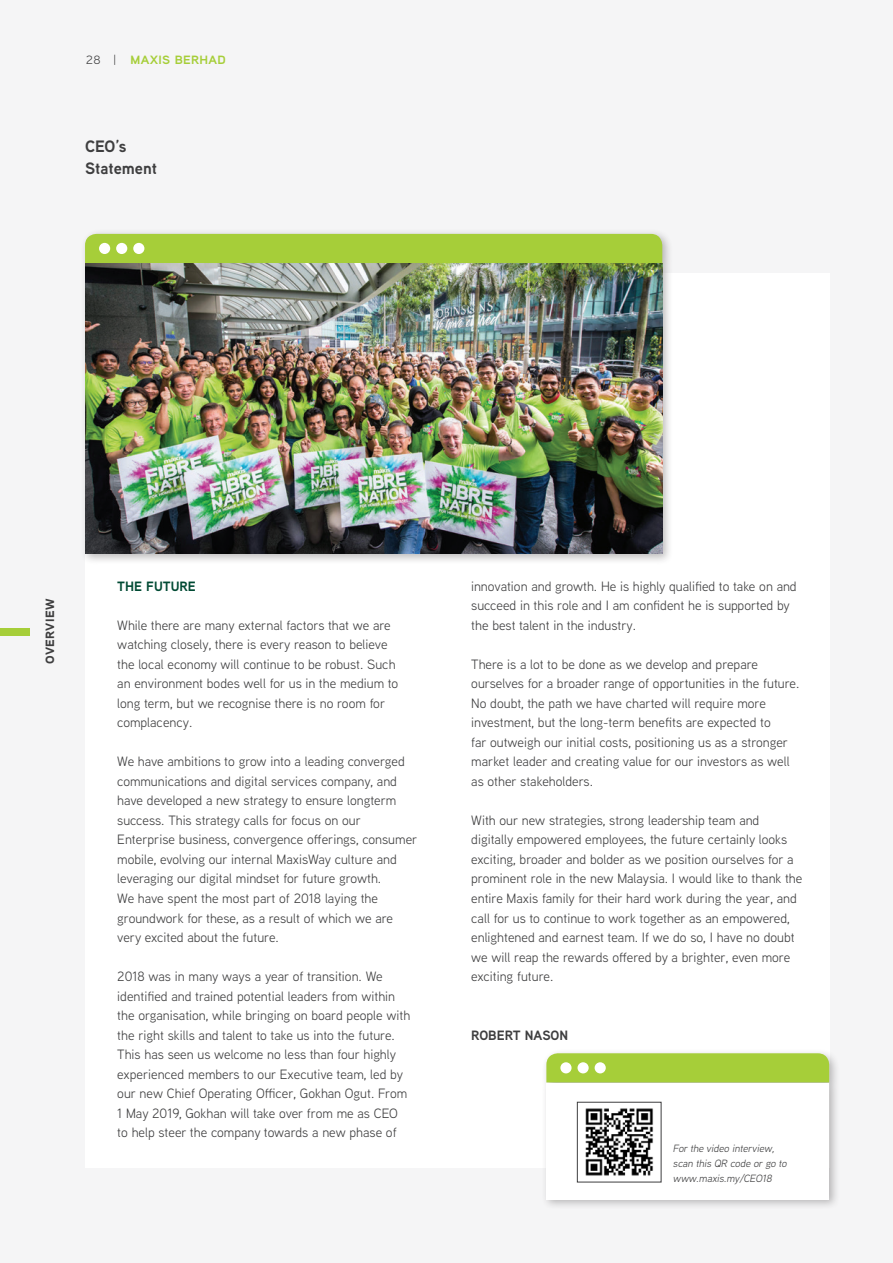
<style>
.page{position:relative;width:893px;height:1263px;background:#f5f5f6}
.page>*{position:absolute;margin:0;border:0;box-sizing:border-box;transform-origin:0 0}
.t1{font:700 16.5px/22.5px "Aaux Next";color:#3e3e3f}
.t2{font:13.5px/19.5px "Aaux Next";color:#3e3e3f}
.t3{font:700 13.5px "Aaux Next";color:#3e3e3f}
.t4{font:700 13.5px "Aaux Next";color:#004a33}
.t5{font:700 12px "Aaux Next Wide";letter-spacing:.025em;color:#a6ce39}
.t6{font:900 12px "Aaux Next Wide";letter-spacing:.025em;color:#3e3e3f}
.t7{font:italic 10.5px/15px "Aaux Next";color:#3e3e3f}
.s1{font-weight:400;color:#3e3e3f}
</style>
<div class="page">
<div style="left:0;top:628px;width:29px;height:7px;background:#a6ce39"></div>
<div style="left:85px;top:274px;width:744px;height:894px;background:#fff"></div>
<div style="left:80px;top:229px;width:593px;height:336px;background:#231f20;opacity:.3"></div>
<img style="left:85px;top:264px;width:577px;height:290px">
<div style="left:85px;top:234px;width:577px;height:29px;background:#a6ce39"></div>
<div style="left:99px;top:243px;width:11px;height:11px;background:#fff;border-radius:50%"></div>
<div style="left:116px;top:243px;width:11px;height:11px;background:#fff;border-radius:50%"></div>
<div style="left:133px;top:243px;width:11px;height:11px;background:#fff;border-radius:50%"></div>
<div style="left:541px;top:1048px;width:299px;height:162px;background:#231f20;opacity:.3"></div>
<div style="left:546px;top:1083px;width:283px;height:116px;background:#fff"></div>
<div style="left:546px;top:1053px;width:283px;height:29px;background:#a6ce39"></div>
<div style="left:560px;top:1062px;width:12px;height:11px;background:#fff;border-radius:50%"></div>
<div style="left:577px;top:1062px;width:12px;height:11px;background:#fff;border-radius:50%"></div>
<div style="left:595px;top:1062px;width:11px;height:11px;background:#fff;border-radius:50%"></div>
<img style="left:585px;top:1108px;width:69px;height:68px">
<div style="left:577px;top:1102px;width:84px;height:80px;border:1px solid #3e3e3f"></div>
<p class="t5" style="left:86px;top:51px;width:142px"><span class="s1">28 |</span> MAXIS BERHAD</p>
<p class="t1" style="left:85px;top:135px;width:74px">CEO’s<br>Statement</p>
<p class="t6" style="left:41px;top:664px;width:67px;rotate:-90deg">OVERVIEW</p>
<p class="t4" style="left:117px;top:577px;width:80px">THE FUTURE</p>
<p class="t2" style="left:117px;top:615px;width:282px">While there are many external factors that we are watching closely, there is every reason to believe the local economy will continue to be robust. Such an environment bodes well for us in the medium to long term, but we recognise there is no room for complacency.</p>
<p class="t2" style="left:117px;top:751px;width:302px">We have ambitions to grow into a leading converged communications and digital services company, and have developed a new strategy to ensure longterm success. This strategy calls for focus on our Enterprise business, convergence offerings, consumer mobile, evolving our internal MaxisWay culture and leveraging our digital mindset for future growth.<br>We have spent the most part of 2018 laying the groundwork for these, as a result of which we are very excited about the future.</p>
<p class="t2" style="left:117px;top:966px;width:294px">2018 was in many ways a year of transition. We identified and trained potential leaders from within the organisation, while bringing on board people with the right skills and talent to take us into the future.<br>This has seen us welcome no less than four highly experienced members to our Executive team, led by our new Chief Operating Officer, Gokhan Ogut. From 1 May 2019, Gokhan will take over from me as CEO to help steer the company towards a new phase of</p>
<p class="t2" style="left:471px;top:576px;width:327px">innovation and growth. He is highly qualified to take on and succeed in this role and I am confident he is supported by the best talent in the industry.</p>
<p class="t2" style="left:471px;top:654px;width:330px">There is a lot to be done as we develop and prepare ourselves for a broader range of opportunities in the future.<br>No doubt, the path we have charted will require more investment, but the long-term benefits are expected to<br>far outweigh our initial costs, positioning us as a stronger market leader and creating value for our investors as well as other stakeholders.</p>
<p class="t2" style="left:471px;top:810px;width:333px">With our new strategies, strong leadership team and digitally empowered employees, the future certainly looks exciting, broader and bolder as we position ourselves for a prominent role in the new Malaysia. I would like to thank the entire Maxis family for their hard work during the year, and call for us to continue to work together as an empowered, enlightened and earnest team. If we do so, I have no doubt we will reap the rewards offered by a brighter, even more exciting future.</p>
<p class="t3" style="left:471px;top:1025px;width:98px">ROBERT NASON</p>
<p class="t7" style="left:673px;top:1141px;width:118px">Forthe video interview, scan this QR code orgo to www.maxis.my/CEO18</p>
</div>
